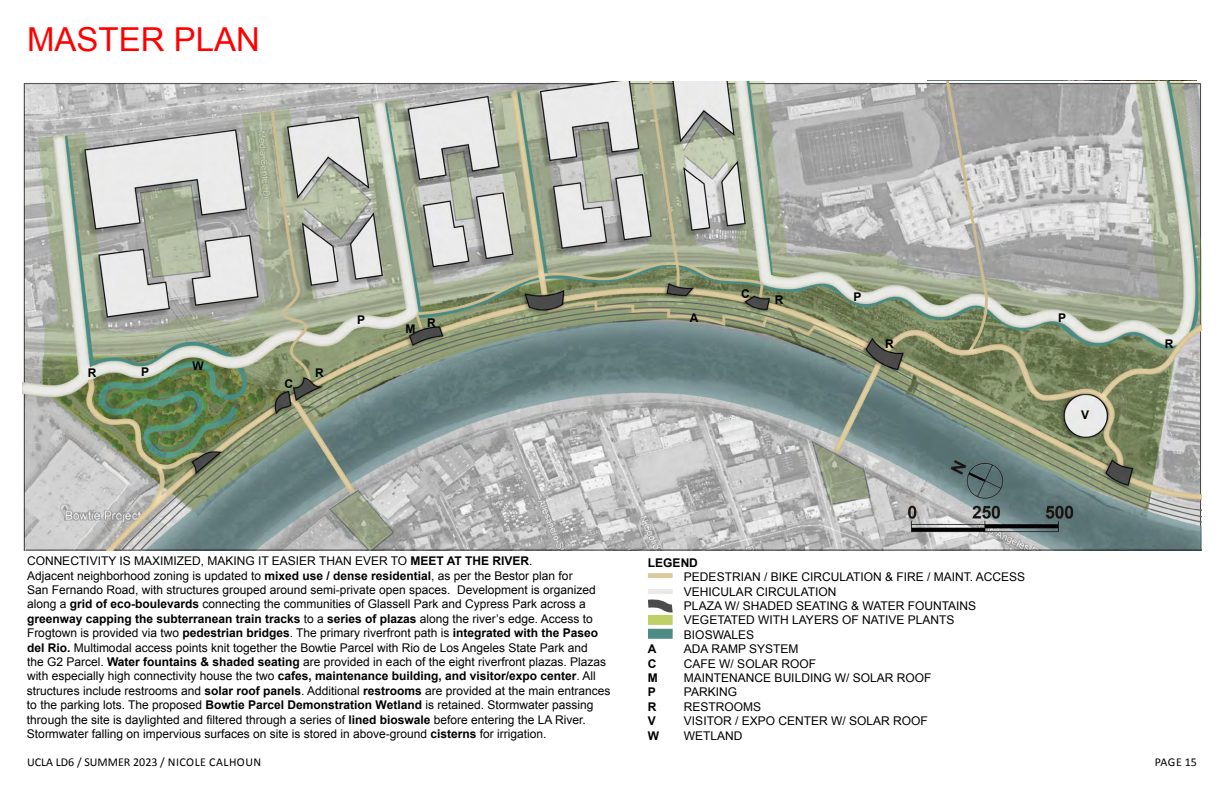
<style>
.page{position:relative;width:1224px;height:792px;background:#fff}
.page>*{position:absolute;margin:0;border:0;box-sizing:border-box;transform-origin:0 0}
.t1{font:33px "Arial";color:#f00}
.t2{font:12px/14.4px "Arial";color:#000}
.t3{font:12px "Calibri";color:#000}
.t4{font:700 12px "Arial";color:#000}
.s1{font-weight:700}
</style>
<div class="page">
<img style="left:22px;top:81px;width:1180px;height:470px">
<svg style="left:648px;top:599px;width:25px;height:16px"></svg>
<div style="left:648px;top:589px;width:25px;height:5px;background:#eaeae5"></div>
<div style="left:648px;top:573px;width:25px;height:5px;background:#daca9e"></div>
<div style="left:648px;top:615px;width:25px;height:10px;background:#bfd066"></div>
<div style="left:648px;top:629px;width:25px;height:10px;background:#4c8c85"></div>
<h1 class="t1" style="left:27px;top:18px;width:234px">MASTER PLAN</h1>
<p class="t4" style="left:88px;top:365px;width:10px">R</p>
<p class="t4" style="left:193px;top:358px;width:13px">W</p>
<p class="t4" style="left:141px;top:364px;width:10px">P</p>
<p class="t4" style="left:315px;top:365px;width:10px">R</p>
<p class="t4" style="left:285px;top:376px;width:10px">C</p>
<p class="t4" style="left:741px;top:286px;width:10px">C</p>
<p class="t4" style="left:775px;top:291px;width:10px">R</p>
<p class="t4" style="left:853px;top:289px;width:10px">P</p>
<p class="t4" style="left:690px;top:310px;width:10px">A</p>
<p class="t4" style="left:357px;top:312px;width:10px">P</p>
<p class="t4" style="left:1058px;top:310px;width:10px">P</p>
<p class="t4" style="left:427px;top:315px;width:10px">R</p>
<p class="t4" style="left:406px;top:321px;width:11px">M</p>
<p class="t4" style="left:885px;top:335px;width:10px">R</p>
<p class="t4" style="left:1081px;top:407px;width:10px">V</p>
<p class="t2" style="left:27px;top:554px;width:585px">CONNECTIVITY IS MAXIMIZED, MAKING IT EASIER THAN EVER TO <span class="s1">MEET AT THE RIVER</span>.<br>Adjacent neighborhood zoning is updated to <span class="s1">mixed use / dense residential</span>, as per the Bestor plan for<br>San Fernando Road, with structures grouped around semi-private open spaces. Development is organized along a <span class="s1">grid of eco-boulevards</span> connecting the communities of Glassell Park and Cypress Park across a <span class="s1">greenway capping the subterranean train tracks</span> to a <span class="s1">series of plazas</span> along the river’s edge. Access to Frogtown is provided via two <span class="s1">pedestrian bridges</span>. The primary riverfront path is <span class="s1">integrated with the Paseo del Rio.</span> Multimodal access points knit together the Bowtie Parcel with Rio de Los Angeles State Park and<br>the G2 Parcel. <span class="s1">Water fountains &amp; shaded seating</span> are provided in each of the eight riverfront plazas. Plazas with especially high connectivity house the two <span class="s1">cafes, maintenance building, and visitor/expo center</span>. All structures include restrooms and <span class="s1">solar roof panels</span>. Additional <span class="s1">restrooms</span> are provided at the main entrances to the parking lots. The proposed <span class="s1">Bowtie Parcel Demonstration Wetland</span> is retained. Stormwater passing through the site is daylighted and filtered through a series of <span class="s1">lined bioswale</span> before entering the LA River.<br>Stormwater falling on impervious surfaces on site is stored in above-ground <span class="s1">cisterns</span> for irrigation.</p>
<p class="t4" style="left:648px;top:555px;width:52px">LEGEND</p>
<p class="t2" style="left:684px;top:570px;width:343px">PEDESTRIAN / BIKE CIRCULATION &amp; FIRE / MAINT. ACCESS VEHICULAR CIRCULATION<br>PLAZA W/ SHADED SEATING &amp; WATER FOUNTAINS VEGETATED WITH LAYERS OF NATIVE PLANTS BIOSWALES</p>
<p class="t4" style="left:648px;top:641px;width:10px">A</p>
<p class="t2" style="left:684px;top:642px;width:116px">ADA RAMP SYSTEM</p>
<p class="t4" style="left:648px;top:655px;width:10px">C</p>
<p class="t2" style="left:684px;top:656px;width:134px">CAFE W/ SOLAR ROOF</p>
<p class="t4" style="left:648px;top:670px;width:11px">M</p>
<p class="t2" style="left:684px;top:671px;width:249px">MAINTENANCE BUILDING W/ SOLAR ROOF</p>
<p class="t4" style="left:648px;top:684px;width:10px">P</p>
<p class="t2" style="left:684px;top:685px;width:55px">PARKING</p>
<p class="t4" style="left:648px;top:699px;width:10px">R</p>
<p class="t2" style="left:684px;top:699px;width:79px">RESTROOMS</p>
<p class="t4" style="left:648px;top:713px;width:10px">V</p>
<p class="t2" style="left:684px;top:714px;width:245px">VISITOR / EXPO CENTER W/ SOLAR ROOF</p>
<p class="t4" style="left:648px;top:727px;width:13px">W</p>
<p class="t2" style="left:684px;top:728px;width:60px">WETLAND</p>
<p class="t4" style="left:1165px;top:335px;width:10px">R</p>
<p class="t3" style="left:27px;top:754px;width:236px">UCLA LD6 / SUMMER 2023 / NICOLE CALHOUN</p>
<p class="t3" style="left:1155px;top:754px;width:44px">PAGE 15</p>
</div>
